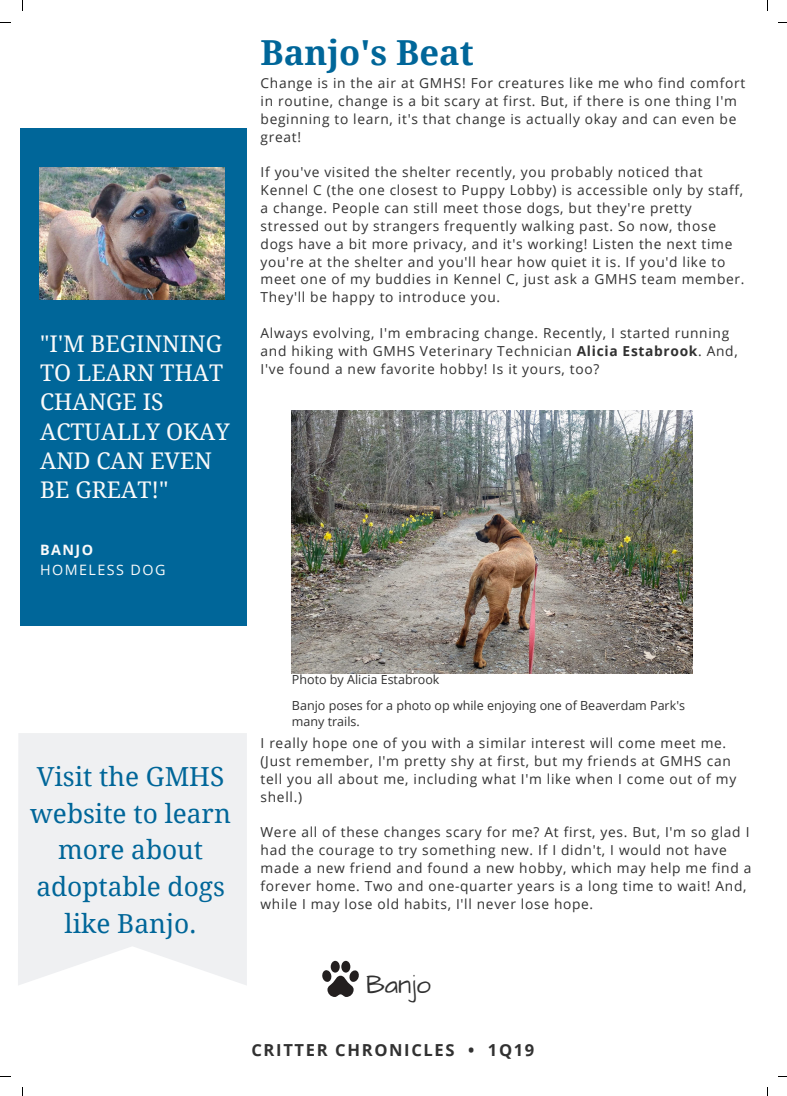
<style>
.page{position:relative;width:787px;height:1096px;background:#fff}
.page>*{position:absolute;margin:0;border:0;box-sizing:border-box;transform-origin:0 0}
.t1{font:700 34.5px "Droid Serif";color:#069}
.t2{font:26.25px/36.6px "Droid Serif";color:#069;text-align:center}
.t3{font:26.25px "Architects Daughter";color:#313131}
.t4{font:23px/29.1px "Droid Serif";color:#fafafa}
.t5{font:700 16.5px "Open Sans";letter-spacing:.1em;color:#313131}
.t6{font:14.38px "Open Sans";letter-spacing:.1em;color:#fafafa}
.t7{font:700 14.38px "Open Sans";letter-spacing:.1em;color:#fafafa}
.t8{font:13.75px/17.9px "Open Sans";letter-spacing:.05em;color:#313131}
.t9{font:12.5px/25.9px "Open Sans";color:#313131}
.s1{font-weight:700}
</style>
<div class="page">
<div style="left:21px;top:128px;width:226px;height:497px;background:#069"></div>
<div style="left:331px;top:960px;width:9px;height:12px;background:#231f1f;border-radius:50%"></div>
<div style="left:341px;top:960px;width:9px;height:12px;background:#231f1f;border-radius:50%"></div>
<svg style="left:322px;top:969px;width:37px;height:27px"></svg>
<img style="left:292px;top:410px;width:400px;height:263px">
<img style="left:40px;top:168px;width:185px;height:131px">
<svg style="left:18px;top:733px;width:229px;height:252px;fill:#eff0f2"></svg>
<h3 class="t4" style="left:40px;top:329px;width:191px">"I'M BEGINNING<br>TO LEARN THAT<br>CHANGE IS<br>ACTUALLY OKAY<br>AND CAN EVEN<br>BE GREAT!"</h3>
<p class="t7" style="left:40px;top:539px;width:55px">BANJO</p>
<p class="t6" style="left:40px;top:559px;width:127px">HOMELESS DOG</p>
<h1 class="t1" style="left:261px;top:33px;width:215px">Banjo's Beat</h1>
<p class="t8" style="left:261px;top:74px;width:486px">Change is in the air at GMHS! For creatures like me who find comfort in routine, change is a bit scary at first. But, if there is one thing I'm beginning to learn, it's that change is actually okay and can even be great!</p>
<p class="t8" style="left:261px;top:163px;width:485px">If you've visited the shelter recently, you probably noticed that Kennel C (the one closest to Puppy Lobby) is accessible only by staff, a change. People can still meet those dogs, but they're pretty stressed out by strangers frequently walking past. So now, those dogs have a bit more privacy, and it's working! Listen the next time you're at the shelter and you'll hear how quiet it is. If you'd like to meet one of my buddies in Kennel C, just ask a GMHS team member.<br>They'll be happy to introduce you.</p>
<p class="t8" style="left:261px;top:324px;width:479px">Always evolving, I'm embracing change. Recently, I started running and hiking with GMHS Veterinary Technician <span class="s1">Alicia Estabrook</span>. And,<br>I've found a new favorite hobby! Is it yours, too?</p>
<h2 class="t2" style="left:30px;top:758px;width:202px">Visit the GMHS website to learn more about adoptable dogs like Banjo.</h2>
<p class="t9" style="left:292px;top:666px;width:395px">Photo by Alicia Estabrook<br>Banjo poses for a photo op while enjoying one of Beaverdam Park's</p>
<p class="t9" style="left:292px;top:708px;width:69px">many trails.</p>
<p class="t8" style="left:261px;top:734px;width:477px">I really hope one of you with a similar interest will come meet me. (Just remember, I'm pretty shy at first, but my friends at GMHS can tell you all about me, including what I'm like when I come out of my shell.)</p>
<p class="t8" style="left:261px;top:823px;width:492px">Were all of these changes scary for me? At first, yes. But, I'm so glad I had the courage to try something new. If I didn't, I would not have made a new friend and found a new hobby, which may help me find a forever home. Two and one-quarter years is a long time to wait! And, while I may lose old habits, I'll never lose hope.</p>
<h2 class="t3" style="left:366px;top:967px;width:66px">Banjo</h2>
<p class="t5" style="left:251px;top:1038px;width:284px">CRITTER CHRONICLES • 1Q19</p>
</div>
